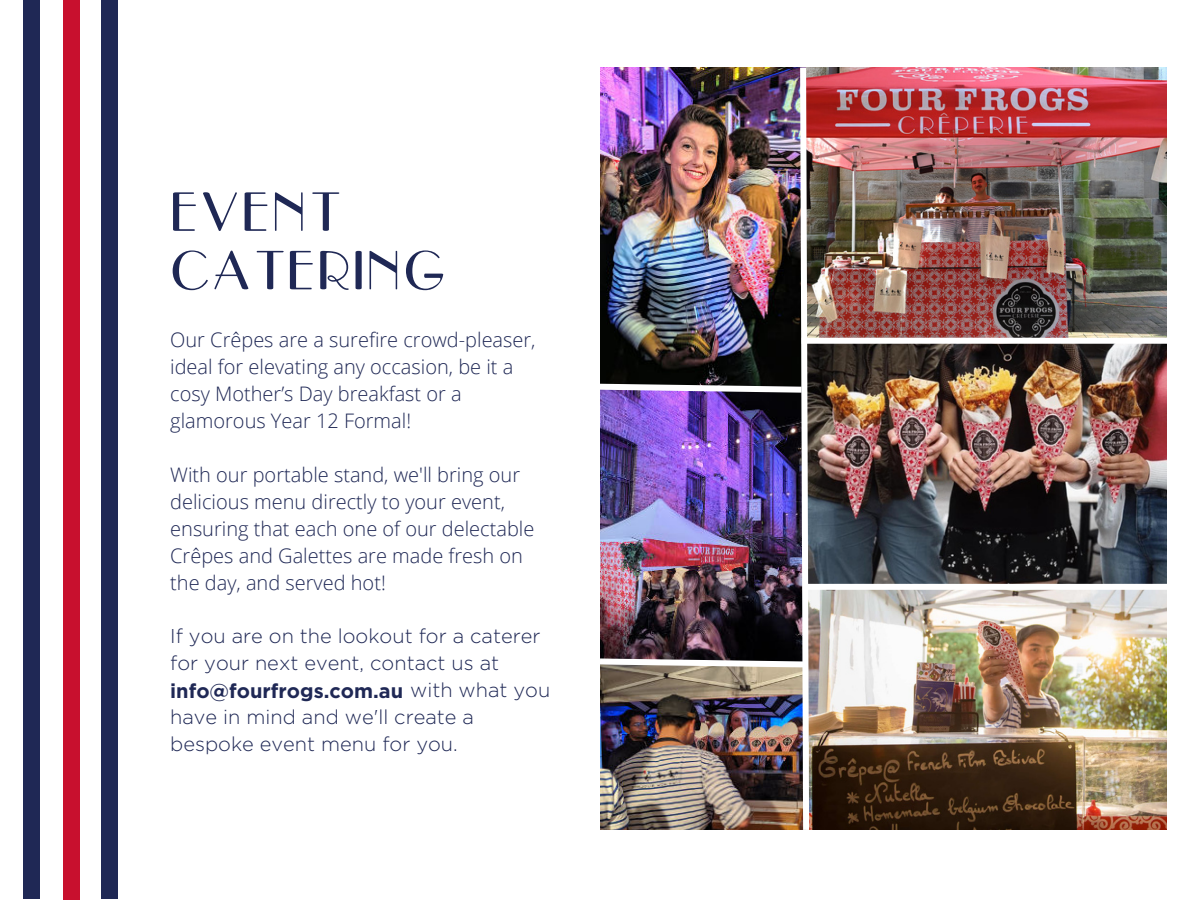
<style>
.page{position:relative;width:1200px;height:900px;background:#fff}
.page>*{position:absolute;margin:0;border:0;box-sizing:border-box;transform-origin:0 0}
.t1{font:56px/58.4px "Parisish";color:#1f2855}
.t2{font:300 20px/27px "Open Sans";color:#1f2855}
.t3{font:300 20px/27px "Gotham";color:#1f2855}
.s1{font-weight:700}
</style>
<div class="page">
<div style="left:23px;top:0;width:17px;height:899px;background:#1f2855"></div>
<div style="left:63px;top:0;width:17px;height:900px;background:#c8102e"></div>
<div style="left:102px;top:0;width:16px;height:899px;background:#1f2855"></div>
<img style="left:812px;top:344px;width:354px;height:240px">
<img style="left:812px;top:590px;width:354px;height:239px">
<img style="left:812px;top:68px;width:354px;height:270px">
<img style="left:600px;top:67px;width:212px;height:763px">
<h1 class="t1" style="left:170px;top:185px;width:278px">EVENT<br>CATERING</h1>
<p class="t2" style="left:170px;top:326px;width:367px">Our Crêpes are a surefire crowd-pleaser, ideal for elevating any occasion, be it a cosy Mother’s Day breakfast or a glamorous Year 12 Formal!</p>
<p class="t2" style="left:170px;top:461px;width:366px">With our portable stand, we'll bring our delicious menu directly to your event, ensuring that each one of our delectable Crêpes and Galettes are made fresh on the day, and served hot!</p>
<p class="t3" style="left:170px;top:622px;width:382px">If you are on the lookout for a caterer for your next event, contact us at <span class="s1">info@fourfrogs.com.au</span> with what you have in mind and we'll create a bespoke event menu for you.</p>
</div>
